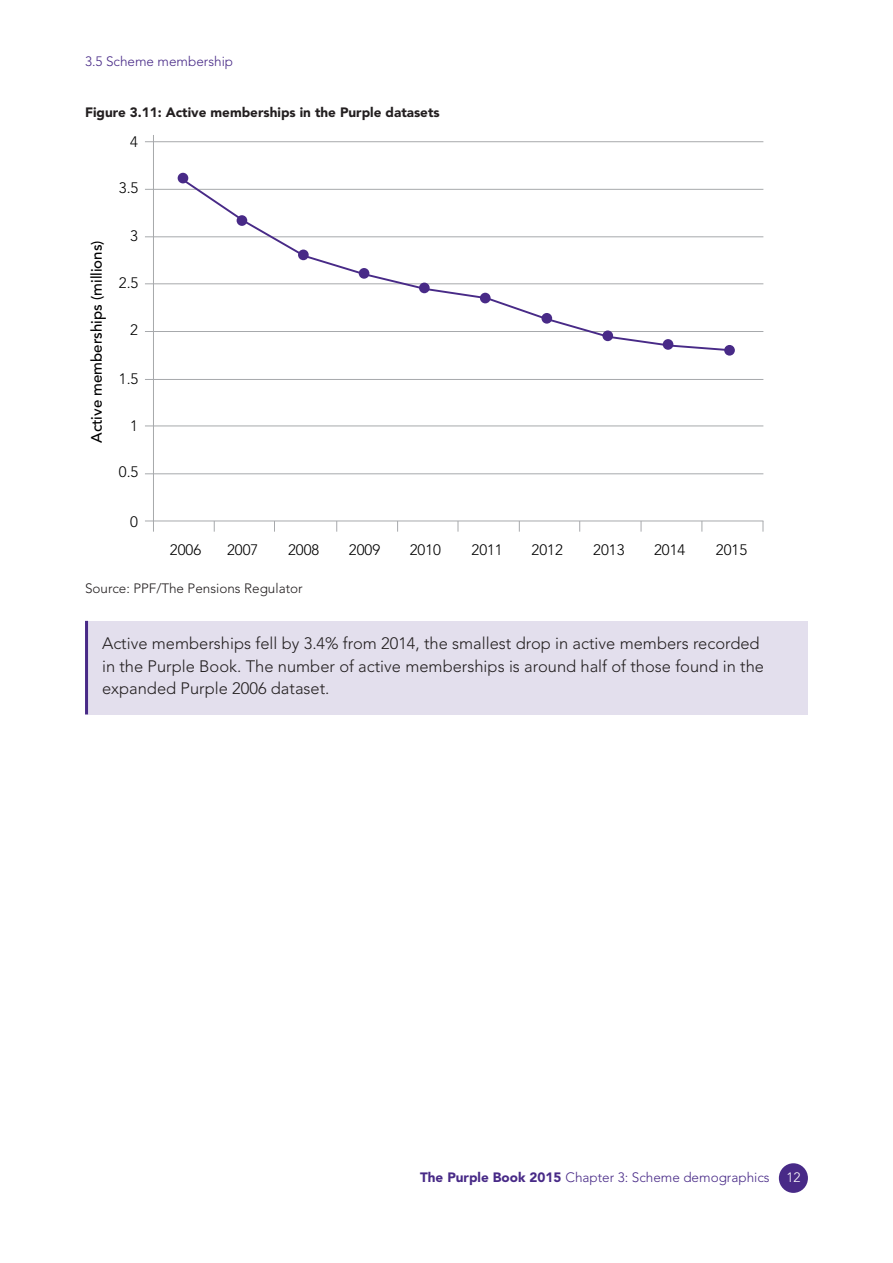
<style>
.page{position:relative;width:893px;height:1263px;background:#fff}
.page>*{position:absolute;margin:0;border:0;box-sizing:border-box;transform-origin:0 0}
.t1{font:300 16.5px/22.5px "Avenir LT Std";color:#231f20}
.t2{font:300 15px "Avenir LT Std";color:#000}
.t3{font:500 15px "Avenir LT Std";color:#000}
.t4{font:300 13.5px "Avenir LT Std";color:#482a87}
.t5{font:900 13.5px "Avenir LT Std";color:#231f20}
.t6{font:300 13.5px "Avenir LT Std";color:#231f20}
.s1{font-weight:900}
.s2{color:#fff}
</style>
<div class="page">
<div style="left:779px;top:1163px;width:29px;height:30px;background:#482a87;border-radius:50%"></div>
<hr style="left:145px;top:189px;width:618px;height:1px;background:#a7a9ac">
<hr style="left:145px;top:521px;width:618px;height:1px;background:#a7a9ac">
<hr style="left:145px;top:426px;width:618px;height:1px;background:#a7a9ac">
<hr style="left:145px;top:379px;width:618px;height:1px;background:#a7a9ac">
<hr style="left:145px;top:473px;width:618px;height:1px;background:#a7a9ac">
<hr style="left:145px;top:331px;width:618px;height:1px;background:#a7a9ac">
<hr style="left:145px;top:283px;width:618px;height:1px;background:#a7a9ac">
<hr style="left:145px;top:236px;width:618px;height:1px;background:#a7a9ac">
<hr style="left:145px;top:141px;width:618px;height:1px;background:#a7a9ac">
<hr style="left:153px;top:135px;width:1px;height:397px;background:#a7a9ac">
<div style="left:178px;top:173px;width:10px;height:10px;background:#482a87;border-radius:50%"></div>
<div style="left:724px;top:345px;width:11px;height:11px;background:#482a87;border-radius:50%"></div>
<svg style="left:181px;top:178px;width:552px;height:174px"></svg>
<div style="left:85px;top:621px;width:723px;height:93px;background:#e3dfed"></div>
<hr style="left:85px;top:621px;width:3px;height:93px;background:#482a87">
<p class="t4" style="left:85px;top:53px;width:150px">3.5 Scheme membership</p>
<p class="t5" style="left:85px;top:104px;width:356px">Figure 3.11: Active memberships in the Purple datasets</p>
<p class="t2" style="left:130px;top:133px;width:9px">4</p>
<p class="t2" style="left:119px;top:179px;width:21px">3.5</p>
<p class="t3" style="left:88px;top:443px;width:204px;rotate:-90deg">Active memberships (millions)</p>
<p class="t2" style="left:130px;top:227px;width:9px">3</p>
<p class="t2" style="left:119px;top:274px;width:21px">2.5</p>
<p class="t2" style="left:130px;top:321px;width:9px">2</p>
<p class="t2" style="left:119px;top:370px;width:21px">1.5</p>
<p class="t2" style="left:130px;top:417px;width:9px">1</p>
<p class="t2" style="left:119px;top:462px;width:21px">0.5</p>
<p class="t2" style="left:130px;top:513px;width:9px">0</p>
<p class="t2" style="left:170px;top:541px;width:33px">2006</p>
<p class="t2" style="left:227px;top:541px;width:33px">2007</p>
<p class="t2" style="left:288px;top:541px;width:33px">2008</p>
<p class="t2" style="left:349px;top:541px;width:33px">2009</p>
<p class="t2" style="left:410px;top:541px;width:33px">2010</p>
<p class="t2" style="left:471px;top:541px;width:33px">2011</p>
<p class="t2" style="left:532px;top:541px;width:33px">2012</p>
<p class="t2" style="left:593px;top:541px;width:33px">2013</p>
<p class="t2" style="left:654px;top:541px;width:33px">2014</p>
<p class="t6" style="left:85px;top:580px;width:219px">Source: PPF/The Pensions Regulator</p>
<p class="t2" style="left:716px;top:541px;width:33px">2015</p>
<p class="t1" style="left:102px;top:632px;width:663px">Active memberships fell by 3.4% from 2014, the smallest drop in active members recorded in the Purple Book. The number of active memberships is around half of those found in the expanded Purple 2006 dataset.</p>
<p class="t4" style="left:420px;top:1169px;width:382px"><span class="s1">The Purple Book 2015</span> Chapter 3: Scheme demographics <span class="s2">12</span></p>
</div>
